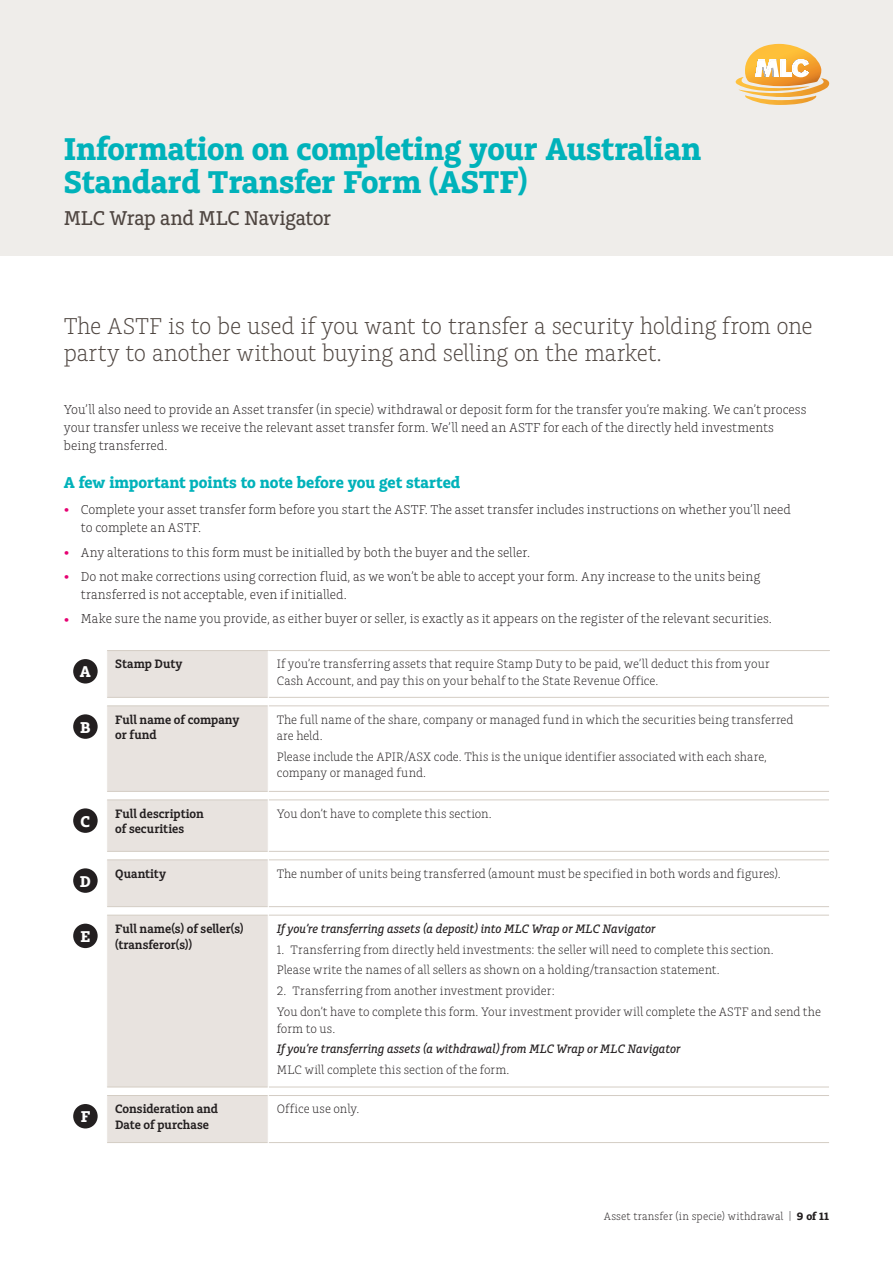
<style>
.page{position:relative;width:893px;height:1263px;background:#fff}
.page>*{position:absolute;margin:0;border:0;box-sizing:border-box;transform-origin:0 0}
.t1{font:700 33px/33px "Charlie Std";letter-spacing:-.005em;color:#00b2ba}
.t2{font:300 24px/27px "Charlie Std";letter-spacing:-.015em;color:#4e4540}
.t3{font:500 21px "Charlie Std";letter-spacing:-.01em;color:#4e4540}
.t4{font:700 16.5px "Charlie Std";color:#00b2ba}
.t5{font:700 16.35px "Charlie Std";color:#fff}
.t6{font:300 13.5px/18px "Charlie Std";color:#231f20}
.t7{font:300 12.75px/16.5px "Charlie Std";letter-spacing:.005em;color:#231f20}
.t8{font:600 12.75px/15.8px "Charlie Std";color:#231f20}
.t9{font:italic 500 12.75px "Charlie Std";color:#231f20}
.t10{font:300 11.25px "Charlie Std";letter-spacing:.015em;color:#231f20}
.s1{font-weight:400;font-size:18px;color:#e60272}
.s2{font-weight:700}
</style>
<div class="page">
<div style="left:0;top:0;width:893px;height:255px;background:#efedea"></div>
<svg style="left:736px;top:44px;width:93px;height:61px"></svg>
<svg style="left:107px;top:651px;width:161px;height:491px;background:#e9e5e1"></svg>
<hr style="left:107px;top:650px;width:161px;height:1px;background:#d4cdc4">
<hr style="left:268px;top:650px;width:562px;height:1px;background:#d4cdc4">
<hr style="left:107px;top:697px;width:161px;height:1px;background:#d4cdc4">
<hr style="left:269px;top:697px;width:560px;height:1px;background:#d4cdc4">
<hr style="left:107px;top:705px;width:161px;height:1px;background:#d4cdc4">
<hr style="left:269px;top:705px;width:560px;height:1px;background:#d4cdc4">
<hr style="left:107px;top:791px;width:161px;height:1px;background:#d4cdc4">
<hr style="left:269px;top:791px;width:560px;height:1px;background:#d4cdc4">
<hr style="left:107px;top:799px;width:161px;height:1px;background:#d4cdc4">
<hr style="left:269px;top:799px;width:560px;height:1px;background:#d4cdc4">
<hr style="left:107px;top:851px;width:161px;height:1px;background:#d4cdc4">
<hr style="left:269px;top:851px;width:560px;height:1px;background:#d4cdc4">
<hr style="left:107px;top:859px;width:161px;height:1px;background:#d4cdc4">
<hr style="left:269px;top:859px;width:560px;height:1px;background:#d4cdc4">
<hr style="left:107px;top:906px;width:161px;height:1px;background:#d4cdc4">
<hr style="left:269px;top:906px;width:560px;height:1px;background:#d4cdc4">
<hr style="left:107px;top:915px;width:161px;height:1px;background:#d4cdc4">
<hr style="left:269px;top:915px;width:560px;height:1px;background:#d4cdc4">
<hr style="left:107px;top:1087px;width:161px;height:1px;background:#d4cdc4">
<hr style="left:269px;top:1087px;width:560px;height:1px;background:#d4cdc4">
<hr style="left:107px;top:1095px;width:161px;height:1px;background:#d4cdc4">
<hr style="left:269px;top:1095px;width:560px;height:1px;background:#d4cdc4">
<hr style="left:107px;top:1142px;width:161px;height:1px;background:#d4cdc4">
<hr style="left:269px;top:1142px;width:560px;height:1px;background:#d4cdc4">
<div style="left:73px;top:659px;width:25px;height:24px;background:#231f20;border-radius:50%"></div>
<div style="left:73px;top:714px;width:25px;height:25px;background:#231f20;border-radius:50%"></div>
<div style="left:73px;top:808px;width:25px;height:25px;background:#231f20;border-radius:50%"></div>
<div style="left:73px;top:868px;width:25px;height:25px;background:#231f20;border-radius:50%"></div>
<div style="left:73px;top:924px;width:25px;height:24px;background:#231f20;border-radius:50%"></div>
<div style="left:73px;top:1104px;width:25px;height:24px;background:#231f20;border-radius:50%"></div>
<h1 class="t1" style="left:64px;top:133px;width:639px">Information on completing your Australian<br>Standard Transfer Form (ASTF)</h1>
<h3 class="t3" style="left:64px;top:207px;width:269px">MLC Wrap and MLC Navigator</h3>
<h2 class="t2" style="left:64px;top:313px;width:750px">The ASTF is to be used if you want to transfer a security holding from one party to another without buying and selling on the market.</h2>
<p class="t6" style="left:64px;top:400px;width:744px">You’ll also need to provide an Asset transfer (in specie) withdrawal or deposit form for the transfer you’re making. We can’t process your transfer unless we receive the relevant asset transfer form. We’ll need an ASTF for each of the directly held investments being transferred.</p>
<p class="t4" style="left:64px;top:473px;width:398px">A few important points to note before you get started</p>
<p class="t6" style="left:81px;top:501px;width:712px;text-indent:-17px"><span class="s1">•</span> Complete your asset transfer form before you start the ASTF. The asset transfer includes instructions on whether you’ll need to complete an ASTF.</p>
<p class="t6" style="left:64px;top:543px;width:468px"><span class="s1">•</span> Any alterations to this form must be initialled by both the buyer and the seller.</p>
<p class="t6" style="left:81px;top:567px;width:681px;text-indent:-17px"><span class="s1">•</span> Do not make corrections using correction fluid, as we won’t be able to accept your form. Any increase to the units being transferred is not acceptable, even if initialled.</p>
<p class="t6" style="left:64px;top:610px;width:710px"><span class="s1">•</span> Make sure the name you provide, as either buyer or seller, is exactly as it appears on the register of the relevant securities.</p>
<p class="t5" style="left:80px;top:662px;width:13px">A</p>
<p class="t8" style="left:115px;top:656px;width:69px">Stamp Duty</p>
<p class="t7" style="left:277px;top:656px;width:494px">If you’re transferring assets that require Stamp Duty to be paid, we’ll deduct this from your<br>Cash Account, and pay this on your behalf to the State Revenue Office.</p>
<p class="t5" style="left:80px;top:718px;width:12px">B</p>
<p class="t8" style="left:115px;top:712px;width:126px">Full name of company or fund</p>
<p class="t7" style="left:277px;top:711px;width:518px">The full name of the share, company or managed fund in which the securities being transferred are held.</p>
<p class="t7" style="left:277px;top:748px;width:492px">Please include the APIR/ASX code. This is the unique identifier associated with each share, company or managed fund.</p>
<p class="t5" style="left:81px;top:812px;width:11px">C</p>
<p class="t8" style="left:115px;top:806px;width:90px">Full description of securities</p>
<p class="t7" style="left:277px;top:805px;width:217px">You don’t have to complete this section.</p>
<p class="t5" style="left:80px;top:872px;width:12px">D</p>
<p class="t8" style="left:115px;top:866px;width:52px">Quantity</p>
<p class="t7" style="left:277px;top:865px;width:505px">The number of units being transferred (amount must be specified in both words and figures).</p>
<p class="t5" style="left:80px;top:927px;width:11px">E</p>
<p class="t8" style="left:115px;top:921px;width:130px">Full name(s) of seller(s) (transferor(s))</p>
<p class="t9" style="left:277px;top:921px;width:380px">If you’re transferring assets (a deposit) into MLC Wrap or MLC Navigator</p>
<p class="t7" style="left:277px;top:939px;width:499px;line-height:20.7px">1. Transferring from directly held investments: the seller will need to complete this section.<br>Please write the names of all sellers as shown on a holding/transaction statement.</p>
<p class="t7" style="left:277px;top:981px;width:546px;line-height:20.7px">2. Transferring from another investment provider:<br>You don’t have to complete this form. Your investment provider will complete the ASTF and send the</p>
<p class="t7" style="left:277px;top:1020px;width:60px">form to us.</p>
<p class="t9" style="left:277px;top:1042px;width:405px">If you’re transferring assets (a withdrawal) from MLC Wrap or MLC Navigator</p>
<p class="t7" style="left:277px;top:1062px;width:234px">MLC will complete this section of the form.</p>
<p class="t5" style="left:81px;top:1107px;width:11px">F</p>
<p class="t8" style="left:115px;top:1101px;width:104px">Consideration and<br>Date of purchase</p>
<p class="t7" style="left:277px;top:1101px;width:84px">Office use only.</p>
<p class="t10" style="left:604px;top:1210px;width:227px">Asset transfer (in specie) withdrawal | <span class="s2">9 of 11</span></p>
</div>
